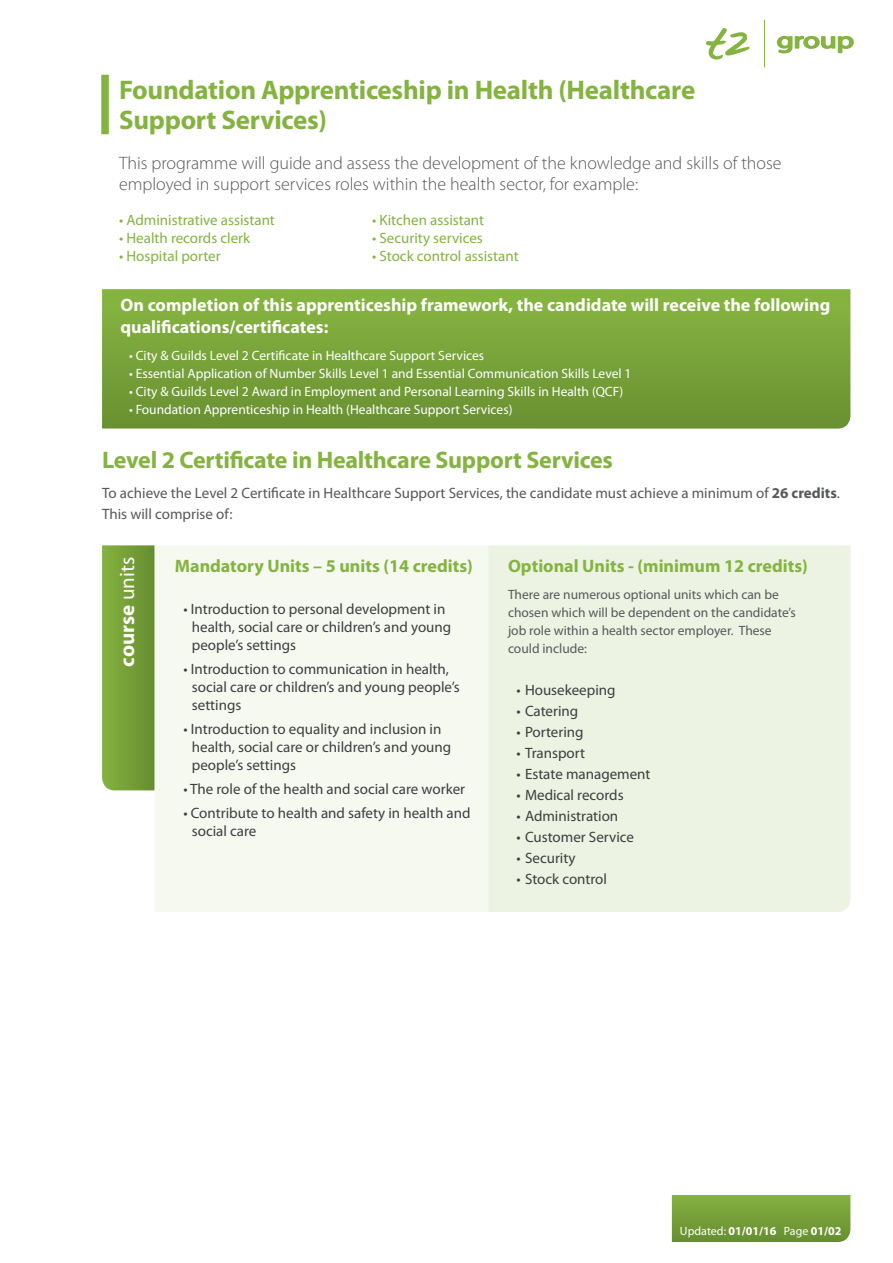
<style>
.page{position:relative;width:893px;height:1263px;background:#fff}
.page>*{position:absolute;margin:0;border:0;box-sizing:border-box;transform-origin:0 0}
.t1{font:700 27px/30px "Myriad Pro";letter-spacing:-.01em;color:#84b340}
.t2{font:700 24px "Myriad Pro";letter-spacing:-.01em;color:#84b340}
.t3{font:22.8px "Myriad Pro";letter-spacing:-.005em;color:#84b340;scale:1.33 1}
.t4{font:700 21px "Myriad Pro";color:#fff}
.t5{font:300 18px/21.6px "Myriad Pro";color:#57585a}
.t6{font:700 18px/21.6px "Myriad Pro";color:#fff}
.t7{font:700 18px "Myriad Pro";color:#84b340}
.t8{font:15px/18px "Myriad Pro";color:#3e3e3f}
.t9{font:15px/21px "Myriad Pro";color:#57585a}
.t10{font:15px "Myriad Pro";color:#84b340}
.t11{font:13.5px "Myriad Pro";color:#fff}
.t12{font:13.5px/18px "Myriad Pro";color:#57585a}
.t13{font:700 12px "Myriad Pro";color:#fff}
.s1{font-weight:700}
.s2{font-weight:400}
</style>
<div class="page">
<svg style="left:672px;top:1195px;width:178px;height:47px;background:#75a038"></svg>
<svg style="left:776px;top:35px;width:78px;height:19px"></svg>
<svg style="left:706px;top:28px;width:44px;height:32px"></svg>
<hr style="left:764px;top:20px;width:1px;height:47px;background:#84b340">
<div style="left:101px;top:75px;width:8px;height:59px;background:#84b340"></div>
<svg style="left:102px;top:545px;width:52px;height:245px;background:#76a039"></svg>
<div style="left:154px;top:545px;width:334px;height:367px;background:#f5f9f0"></div>
<div style="left:488px;top:545px;width:362px;height:367px;background:#ecf3e2"></div>
<svg style="left:102px;top:289px;width:748px;height:140px;background:#78a33a"></svg>
<h3 class="t3" style="left:777px;top:26px;width:60px">group</h3>
<p class="t1" style="left:119px;top:74px;width:578px">Foundation Apprenticeship in Health (Healthcare<br>Support Services)</p>
<p class="t5" style="left:119px;top:152px;width:664px">This programme will guide and assess the development of the knowledge and skills of those employed in support services roles within the health sector, for example:</p>
<p class="t10" style="left:119px;top:211px;width:157px">• Administrative assistant</p>
<p class="t10" style="left:372px;top:211px;width:114px">• Kitchen assistant</p>
<p class="t10" style="left:119px;top:229px;width:133px">• Health records clerk</p>
<p class="t10" style="left:372px;top:229px;width:112px">• Security services</p>
<p class="t10" style="left:119px;top:247px;width:103px">• Hospital porter</p>
<p class="t10" style="left:372px;top:247px;width:148px">• Stock control assistant</p>
<p class="t6" style="left:121px;top:294px;width:711px">On completion of this apprenticeship framework, the candidate will receive the following qualifications/certificates:</p>
<p class="t11" style="left:129px;top:347px;width:357px">• City &amp; Guilds Level 2 Certificate in Healthcare Support Services</p>
<p class="t11" style="left:129px;top:365px;width:504px">• Essential Application of Number Skills Level 1 and Essential Communication Skills Level 1</p>
<p class="t11" style="left:129px;top:383px;width:496px">• City &amp; Guilds Level 2 Award in Employment and Personal Learning Skills in Health (QCF)</p>
<p class="t11" style="left:129px;top:401px;width:385px">• Foundation Apprenticeship in Health (Healthcare Support Services)</p>
<p class="t2" style="left:102px;top:444px;width:512px">Level 2 Certificate in Healthcare Support Services</p>
<p class="t9" style="left:102px;top:482px;width:739px">To achieve the Level 2 Certificate in Healthcare Support Services, the candidate must achieve a minimum of <span class="s1">26 credits</span>.<br>This will comprise of:</p>
<p class="t4" style="left:113px;top:666px;width:111px;rotate:-90deg">course <span class="s2">units</span></p>
<p class="t7" style="left:175px;top:554px;width:299px">Mandatory Units – 5 units (14 credits)</p>
<p class="t7" style="left:508px;top:554px;width:301px">Optional Units - (minimum 12 credits)</p>
<p class="t12" style="left:508px;top:585px;width:289px">There are numerous optional units which can be chosen which will be dependent on the candidate’s job role within a health sector employer. These could include:</p>
<p class="t8" style="left:516px;top:681px;width:101px">• Housekeeping</p>
<p class="t8" style="left:516px;top:702px;width:63px">• Catering</p>
<p class="t8" style="left:516px;top:723px;width:69px">• Portering</p>
<p class="t8" style="left:516px;top:744px;width:70px">• Transport</p>
<p class="t8" style="left:516px;top:765px;width:135px">• Estate management</p>
<p class="t8" style="left:516px;top:786px;width:109px">• Medical records</p>
<p class="t8" style="left:516px;top:807px;width:103px">• Administration</p>
<p class="t8" style="left:516px;top:828px;width:119px">• Customer Service</p>
<p class="t8" style="left:516px;top:849px;width:61px">• Security</p>
<p class="t8" style="left:516px;top:870px;width:92px">• Stock control</p>
<p class="t8" style="left:192px;top:600px;width:261px;text-indent:-9px">• Introduction to personal development in health, social care or children’s and young people’s settings</p>
<p class="t8" style="left:192px;top:660px;width:269px;text-indent:-9px">• Introduction to communication in health, social care or children’s and young people’s settings</p>
<p class="t8" style="left:192px;top:720px;width:261px;text-indent:-9px">• Introduction to equality and inclusion in health, social care or children’s and young people’s settings</p>
<p class="t8" style="left:183px;top:780px;width:283px">• The role of the health and social care worker</p>
<p class="t8" style="left:192px;top:804px;width:280px;text-indent:-9px">• Contribute to health and safety in health and social care</p>
<p class="t13" style="left:680px;top:1223px;width:163px"><span class="s2">Updated:</span> 01/01/16 <span class="s2">Page</span> 01/02</p>
</div>
